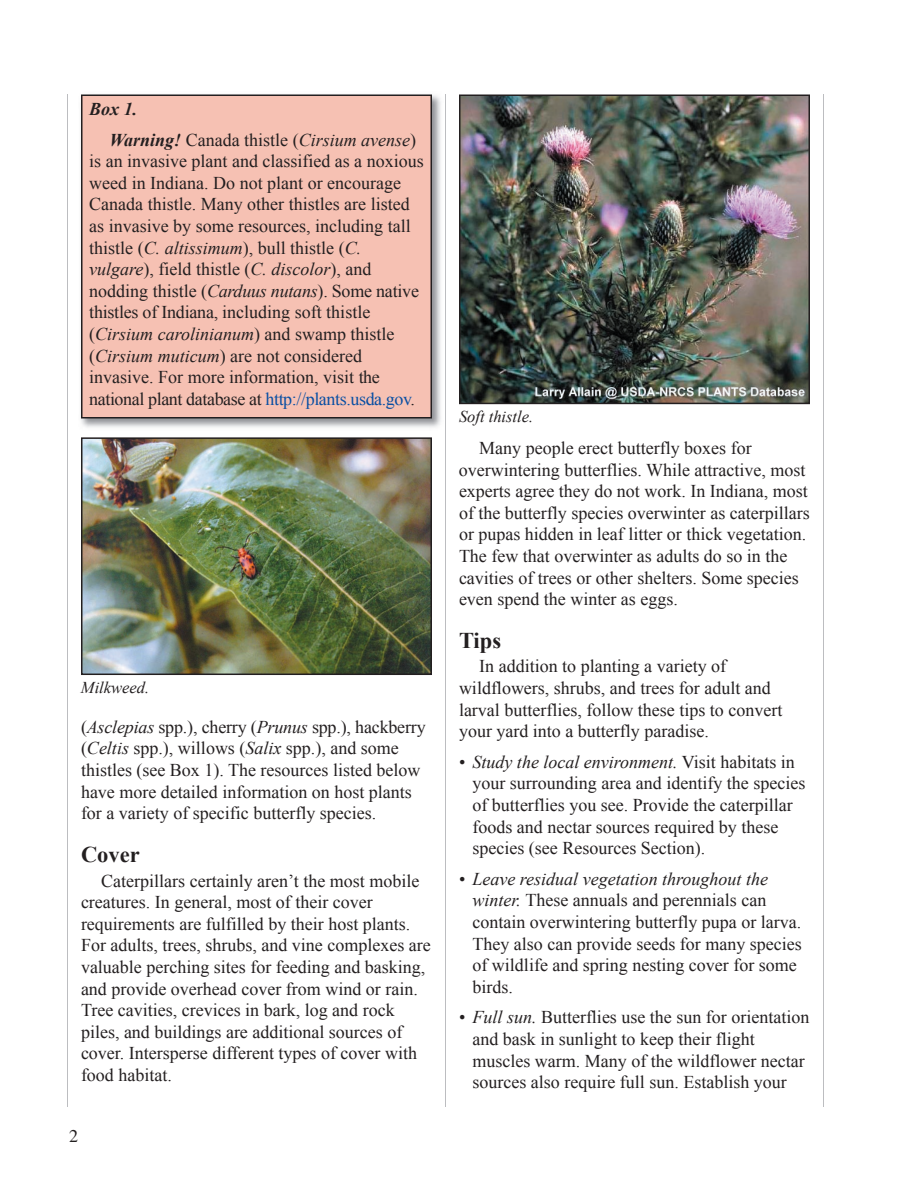
<style>
.page{position:relative;width:918px;height:1188px;background:#fff}
.page>*{position:absolute;margin:0;border:0;box-sizing:border-box;transform-origin:0 0}
.t1{font:700 22.5px "Times New Roman";color:#231f20}
.t2{font:18px/21.6px "Times New Roman";color:#231f20}
.t3{font:18px "Times";color:#231f20}
.t4{font:italic 16.5px "Times New Roman";color:#231f20}
.s1{font-weight:700;font-style:italic}
.s2{font-style:italic}
.s3{color:#094fa3}
</style>
<div class="page">
<hr style="left:67px;top:94px;width:1px;height:1013px;background:#bcbdc0">
<hr style="left:445px;top:94px;width:1px;height:1013px;background:#bcbdc0">
<hr style="left:823px;top:94px;width:1px;height:1013px;background:#bcbdc0">
<img style="left:81px;top:437px;width:351px;height:238px">
<img style="left:81px;top:95px;width:360px;height:333px">
<div style="left:81px;top:94px;width:351px;height:324px;background:#f6c1b3"></div>
<img style="left:459px;top:94px;width:351px;height:310px">
<p class="t2" style="left:110px;top:93px;width:308px;line-height:30.6px;text-indent:-20px"><span class="s1">Box 1.<br>Warning!</span> Canada thistle (<span class="s2">Cirsium avense</span>)</p>
<p class="t2" style="left:89px;top:150px;width:336px">is an invasive plant and classified as a noxious weed in Indiana. Do not plant or encourage Canada thistle. Many other thistles are listed as invasive by some resources, including tall thistle (<span class="s2">C. altissimum</span>), bull thistle (<span class="s2">C. vulgare</span>), field thistle (<span class="s2">C. discolor</span>), and nodding thistle (<span class="s2">Carduus nutans</span>). Some native thistles of Indiana, including soft thistle (<span class="s2">Cirsium carolinianum</span>) and swamp thistle (<span class="s2">Cirsium muticum</span>) are not considered invasive. For more information, visit the national plant database at <span class="s3">http://plants.usda.gov</span>.</p>
<p class="t4" style="left:81px;top:678px;width:70px">Milkweed.</p>
<p class="t2" style="left:81px;top:716px;width:346px">(<span class="s2">Asclepias</span> spp.), cherry (<span class="s2">Prunus</span> spp.), hackberry (<span class="s2">Celtis</span> spp.), willows (<span class="s2">Salix</span> spp.), and some thistles (see Box 1). The resources listed below have more detailed information on host plants for a variety of specific butterfly species.</p>
<p class="t1" style="left:81px;top:841px;width:60px">Cover</p>
<p class="t2" style="left:81px;top:869px;width:351px;text-indent:20px">Caterpillars certainly aren’t the most mobile creatures. In general, most of their cover requirements are fulfilled by their host plants.<br>For adults, trees, shrubs, and vine complexes are valuable perching sites for feeding and basking, and provide overhead cover from wind or rain.<br>Tree cavities, crevices in bark, log and rock piles, and buildings are additional sources of cover. Intersperse different types of cover with food habitat.</p>
<p class="t3" style="left:69px;top:1126px;width:10px">2</p>
<p class="t4" style="left:459px;top:407px;width:76px">Soft thistle.</p>
<p class="t2" style="left:459px;top:437px;width:352px;text-indent:20px">Many people erect butterfly boxes for overwintering butterflies. While attractive, most experts agree they do not work. In Indiana, most of the butterfly species overwinter as caterpillars or pupas hidden in leaf litter or thick vegetation.<br>The few that overwinter as adults do so in the cavities of trees or other shelters. Some species even spend the winter as eggs.</p>
<p class="t1" style="left:459px;top:627px;width:44px">Tips</p>
<p class="t2" style="left:459px;top:655px;width:325px;text-indent:20px">In addition to planting a variety of wildflowers, shrubs, and trees for adult and larval butterflies, follow these tips to convert your yard into a butterfly paradise.</p>
<p class="t2" style="left:472px;top:751px;width:334px;text-indent:-14px">• <span class="s2">Study the local environment.</span> Visit habitats in your surrounding area and identify the species of butterflies you see. Provide the caterpillar foods and nectar sources required by these species (see Resources Section).</p>
<p class="t2" style="left:472px;top:868px;width:331px;text-indent:-14px">• <span class="s2">Leave residual vegetation throughout the winter.</span> These annuals and perennials can contain overwintering butterfly pupa or larva.<br>They also can provide seeds for many species of wildlife and spring nesting cover for some birds.</p>
<p class="t2" style="left:472px;top:1006px;width:338px;text-indent:-14px">• <span class="s2">Full sun.</span> Butterflies use the sun for orientation and bask in sunlight to keep their flight muscles warm. Many of the wildflower nectar sources also require full sun. Establish your</p>
</div>
